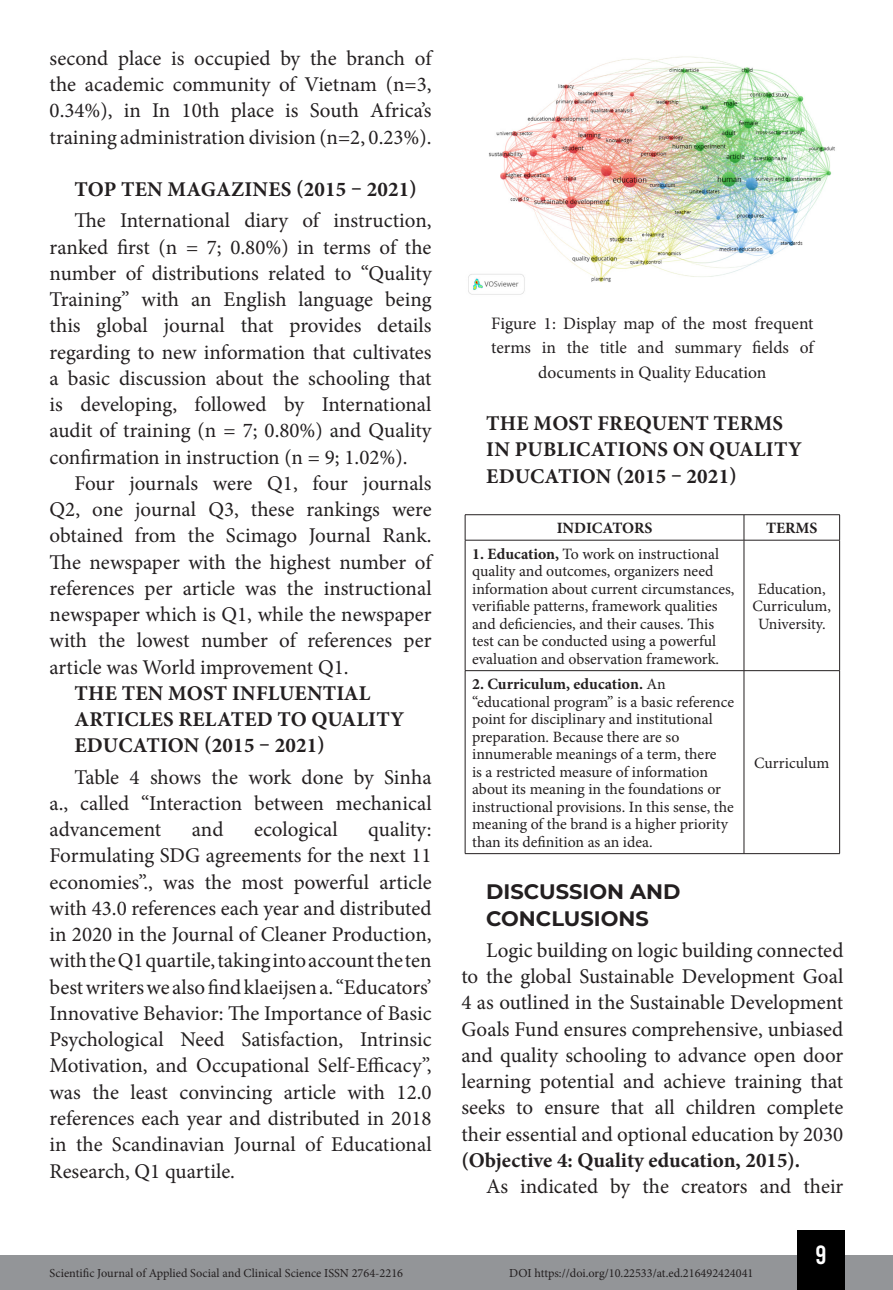
<style>
.page{position:relative;width:893px;height:1290px;background:#fff}
.page>*{position:absolute;margin:0;border:0;box-sizing:border-box;transform-origin:0 0}
.t1{font:26.25px "Bebas Kai";color:#fff}
.TXT{font:21px/26.2px "Minion Pro";color:#231f20;text-align:justify}
.SUB{font:700 21px/26.2px "Minion Pro";letter-spacing:.01em;color:#231f20}
.TITULO{font:700 21px/26.2px "Montserrat";color:#231f20}
.Info_Imagem{font:17.5px/24.5px "Minion Pro";color:#231f20;text-align:center}
.Tabela{font:15.75px/17.5px "Minion Pro";color:#231f20}
.Tabela-2{font:700 15.75px "Minion Pro";color:#231f20}
.t2{font:12.25px "Minion Pro";color:#231f20}
.s1{font-weight:700}
</style>
<div class="page">
<div style="left:0;top:1255px;width:893px;height:35px;background:#939598"></div>
<div style="left:797px;top:1230px;width:48px;height:60px;background:#000"></div>
<img style="left:468px;top:56px;width:367px;height:239px">
<hr style="left:465px;top:514px;width:279px;height:1px;background:#231f20">
<svg style="left:465px;top:515px;width:1px;height:25px"></svg>
<hr style="left:744px;top:514px;width:96px;height:1px;background:#231f20">
<svg style="left:744px;top:515px;width:1px;height:25px"></svg>
<svg style="left:839px;top:515px;width:1px;height:25px"></svg>
<hr style="left:465px;top:540px;width:279px;height:1px;background:#231f20">
<hr style="left:465px;top:540px;width:1px;height:130px;background:#231f20">
<hr style="left:744px;top:540px;width:96px;height:1px;background:#231f20">
<hr style="left:744px;top:540px;width:1px;height:130px;background:#231f20">
<hr style="left:839px;top:540px;width:1px;height:130px;background:#231f20">
<hr style="left:465px;top:670px;width:279px;height:1px;background:#231f20">
<hr style="left:465px;top:671px;width:1px;height:182px;background:#231f20">
<hr style="left:744px;top:670px;width:96px;height:1px;background:#231f20">
<hr style="left:744px;top:671px;width:1px;height:182px;background:#231f20">
<hr style="left:839px;top:671px;width:1px;height:182px;background:#231f20">
<hr style="left:465px;top:853px;width:279px;height:1px;background:#231f20">
<hr style="left:744px;top:853px;width:96px;height:1px;background:#231f20">
<p class="TXT" style="left:50px;top:45px;width:384px">second place is occupied by the branch of the academic community of Vietnam (n=3, 0.34%), in In 10th place is South Africa’s training administration division (n=2, 0.23%).</p>
<p class="SUB" style="left:75px;top:176px;width:344px">TOP TEN MAGAZINES (2015 – 2021)</p>
<p class="TXT" style="left:50px;top:208px;width:384px;text-indent:25px">The International diary of instruction, ranked first (n = 7; 0.80%) in terms of the number of distributions related to “Quality Training” with an English language being this global journal that provides details regarding to new information that cultivates a basic discussion about the schooling that is developing, followed by International audit of training (n = 7; 0.80%) and Quality confirmation in instruction (n = 9; 1.02%).</p>
<p class="TXT" style="left:50px;top:470px;width:384px;text-indent:25px">Four journals were Q1, four journals Q2, one journal Q3, these rankings were obtained from the Scimago Journal Rank.<br>The newspaper with the highest number of references per article was the instructional newspaper which is Q1, while the newspaper with the lowest number of references per article was World improvement Q1.</p>
<p class="SUB" style="left:75px;top:680px;width:331px">THE TEN MOST INFLUENTIAL<br>ARTICLES RELATED TO QUALITY<br>EDUCATION (2015 – 2021)</p>
<p class="TXT" style="left:50px;top:764px;width:384px;text-indent:25px">Table 4 shows the work done by Sinha a., called “Interaction between mechanical advancement</p>
<p class="TXT" style="left:50px;top:816px;width:384px;text-indent:319px">quality:<br>Formulating SDG agreements for the next 11 economies”., was the most powerful article with 43.0 references each year and distributed in 2020 in the Journal of Cleaner Production, with the Q1 quartile, taking into account the ten best writers we also find klaeijsen a. “Educators’ Innovative Behavior: The Importance of Basic Psychological Need Satisfaction, Intrinsic Motivation, and Occupational Self-Efficacy”, was the least convincing article with 12.0 references each year and distributed in 2018 in the Scandinavian Journal of Educational Research, Q1 quartile.</p>
<p class="TXT" style="left:192px;top:816px;width:33px">and</p>
<p class="TXT" style="left:254px;top:816px;width:85px">ecological</p>
<p class="Info_Imagem" style="left:491px;top:311px;width:324px">Figure 1: Display map of the most frequent terms in the title and summary fields of documents in Quality Education</p>
<p class="SUB" style="left:486px;top:410px;width:317px">THE MOST FREQUENT TERMS<br>IN PUBLICATIONS ON QUALITY<br>EDUCATION (2015 – 2021)</p>
<p class="Tabela-2" style="left:557px;top:517px;width:97px">INDICATORS</p>
<p class="Tabela-2" style="left:766px;top:517px;width:53px">TERMS</p>
<p class="Tabela" style="left:472px;top:545px;width:264px"><span class="s1">1. Education,</span> To work on instructional quality and outcomes, organizers need information about current circumstances, verifiable patterns, framework qualities and deficiencies, and their causes. This test can be conducted using a powerful evaluation and observation framework.</p>
<p class="Tabela" style="left:752px;top:580px;width:80px;text-align:center">Education,<br>Curriculum,<br>University.</p>
<p class="Tabela" style="left:472px;top:675px;width:263px"><span class="s1">2. Curriculum, education.</span> An “educational program” is a basic reference point for disciplinary and institutional preparation. Because there are so innumerable meanings of a term, there<br>is a restricted measure of information about its meaning in the foundations or instructional provisions. In this sense, the meaning of the brand is a higher priority than its definition as an idea.</p>
<p class="Tabela" style="left:754px;top:754px;width:76px">Curriculum</p>
<p class="TITULO" style="left:486px;top:878px;width:196px">DISCUSSION AND<br>CONCLUSIONS</p>
<p class="TXT" style="left:461px;top:937px;width:384px;text-indent:25px">Logic building on logic building connected to the global Sustainable Development Goal 4 as outlined in the Sustainable Development Goals Fund ensures comprehensive, unbiased and quality schooling to advance open door learning potential and achieve training that seeks to ensure that all children complete their essential and optional education by 2030 <span class="s1">(Objective 4: Quality education, 2015).</span></p>
<p class="TXT" style="left:486px;top:1173px;width:359px">As indicated by the creators and their</p>
<p class="t1" style="left:815px;top:1241px;width:13px">9</p>
<p class="t2" style="left:50px;top:1265px;width:355px">Scientific Journal of Applied Social and Clinical Science ISSN 2764-2216</p>
<p class="t2" style="left:509px;top:1265px;width:246px">DOI https://doi.org/10.22533/at.ed.216492424041</p>
</div>
